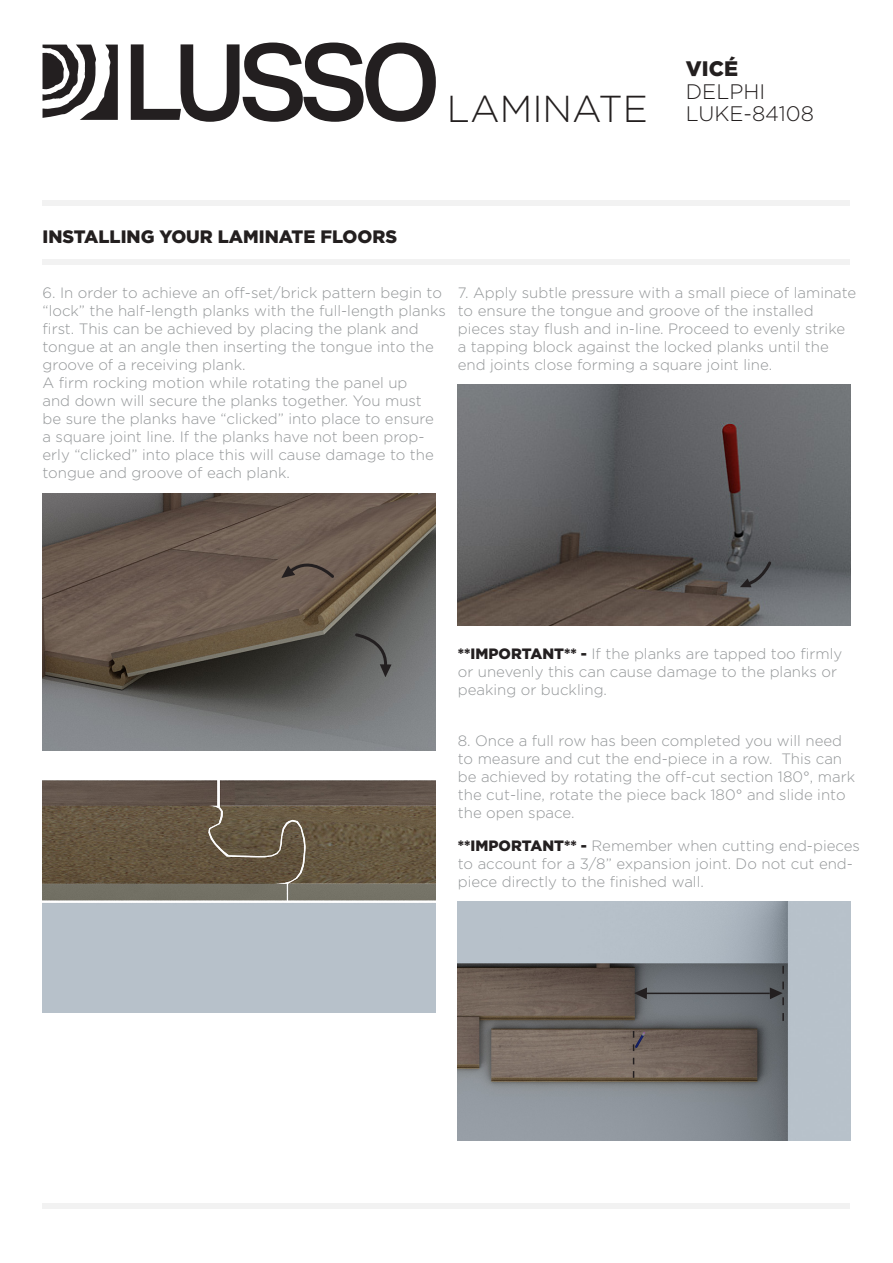
<style>
.page{position:relative;width:893px;height:1263px;background:#fff}
.page>*{position:absolute;margin:0;border:0;box-sizing:border-box;transform-origin:0 0}
.t1{font:300 37.5px "Gotham";color:#231f1f}
.NAME_CODE{font:300 21px "Gotham";color:#231f1f}
.NAME_CODE-2{font:900 21px "Gotham";color:#231f1f}
.t2{font:900 18px "Gotham";color:#231f1f}
.t3{font:300 15px/18px "Gotham";color:#939698}
.s1{font-weight:900;color:#231f20}
</style>
<div class="page">
<div style="left:43px;top:200px;width:807px;height:5px;background:#f2f2f2"></div>
<div style="left:43px;top:259px;width:807px;height:6px;background:#f2f2f2"></div>
<img style="left:43px;top:494px;width:393px;height:257px">
<img style="left:43px;top:780px;width:393px;height:232px">
<svg style="left:131px;top:43px;width:305px;height:79px"></svg>
<svg style="left:43px;top:45px;width:75px;height:75px"></svg>
<svg style="left:281px;top:555px;width:55px;height:24px"></svg>
<svg style="left:354px;top:632px;width:37px;height:45px;background:#5a5a59"></svg>
<img style="left:457px;top:384px;width:393px;height:241px">
<svg style="left:740px;top:560px;width:33px;height:28px"></svg>
<img style="left:457px;top:901px;width:393px;height:239px">
<svg style="left:633px;top:1031px;width:1px;height:47px"></svg>
<hr style="left:643px;top:992px;width:127px;height:2px;background:#231f20">
<svg style="left:634px;top:987px;width:13px;height:12px"></svg>
<svg style="left:770px;top:966px;width:14px;height:55px"></svg>
<div style="left:43px;top:1203px;width:807px;height:6px;background:#f2f2f2"></div>
<p class="t2" style="left:43px;top:226px;width:356px">INSTALLING YOUR LAMINATE FLOORS</p>
<h1 class="t1" style="left:447px;top:88px;width:202px">LAMINATE</h1>
<p class="NAME_CODE-2" style="left:686px;top:57px;width:54px">VICÉ</p>
<p class="NAME_CODE" style="left:686px;top:80px;width:81px">DELPHI</p>
<p class="NAME_CODE" style="left:686px;top:103px;width:130px">LUKE-84108</p>
<p class="t3" style="left:43px;top:283px;width:405px">6. In order to achieve an off-set/brick pattern begin to “lock” the half-length planks with the full-length planks first. This can be achieved by placing the plank and tongue at an angle then inserting the tongue into the groove of a receiving plank.<br>A firm rocking motion while rotating the panel up<br>and down will secure the planks together. You must<br>be sure the planks have “clicked” into place to ensure a square joint line. If the planks have not been prop&shy;erly “clicked” into place this will cause damage to the tongue and groove of each plank.</p>
<p class="t3" style="left:458px;top:283px;width:400px">7. Apply subtle pressure with a small piece of laminate to ensure the tongue and groove of the installed pieces stay flush and in-line. Proceed to evenly strike a tapping block against the locked planks until the end joints close forming a square joint line.</p>
<p class="t3" style="left:458px;top:645px;width:386px"><span class="s1">**IMPORTANT** -</span> If the planks are tapped too firmly or unevenly this can cause damage to the planks or peaking or buckling.</p>
<p class="t3" style="left:458px;top:732px;width:399px">8. Once a full row has been completed you will need to measure and cut the end-piece in a row. This can be achieved by rotating the off-cut section 180°, mark the cut-line, rotate the piece back 180° and slide into the open space.</p>
<p class="t3" style="left:458px;top:837px;width:404px"><span class="s1">**IMPORTANT** -</span> Remember when cutting end-pieces to account for a 3/8” expansion joint. Do not cut end&shy;piece directly to the finished wall.</p>
</div>
